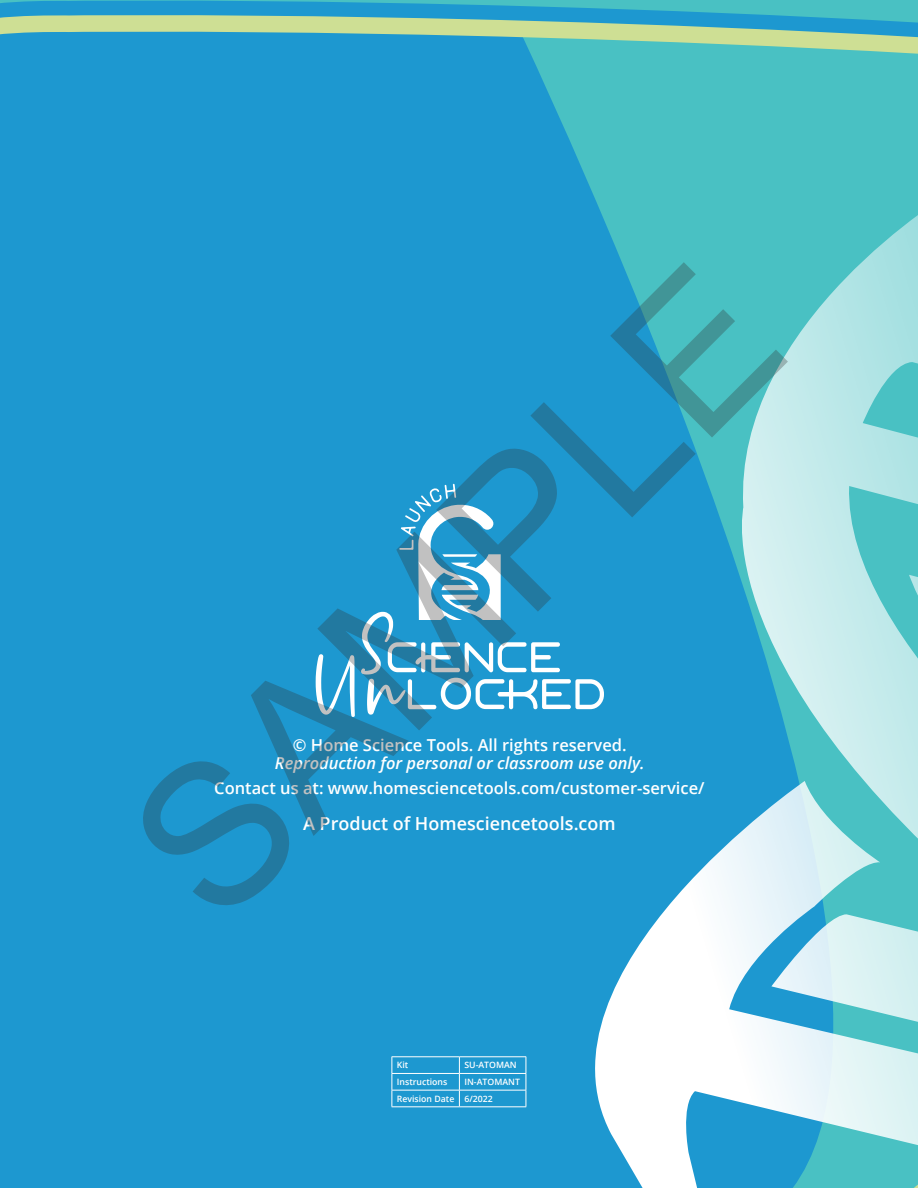
<style>
.page{position:relative;width:918px;height:1188px;background:#fff}
.page>*{position:absolute;margin:0;border:0;box-sizing:border-box;transform-origin:0 0}
.t1{font:201px "Arial";color:rgb(48 48 48/.3)}
.t2{font:600 18px "Open Sans";color:#fff}
.t3{font:600 16.5px "Open Sans";color:#fff}
.t4{font:italic 600 16.5px "Open Sans";color:#fff}
.t5{font:600 8.7px/16.6px "Open Sans";color:#fff}
</style>
<div class="page">
<div style="left:0;top:0;width:916px;height:1188px;background:#1d98d0"></div>
<svg style="left:556px;top:109px;width:326px;height:1079px"></svg>
<svg style="left:882px;top:109px;width:36px;height:1079px;background:#89d6d8"></svg>
<div style="left:548px;top:93px;width:370px;height:16px;background:#49c1c3"></div>
<div style="left:542px;top:78px;width:376px;height:15px;background:#49c1c3"></div>
<svg style="left:0;top:0;width:918px;height:78px"></svg>
<svg style="left:316px;top:654px;width:39px;height:63px"></svg>
<svg style="left:361px;top:484px;width:243px;height:231px"></svg>
<hr style="left:392px;top:1056px;width:67px;height:1px;background:#fff">
<hr style="left:459px;top:1056px;width:67px;height:1px;background:#fff">
<svg style="left:392px;top:1057px;width:135px;height:50px"></svg>
<hr style="left:392px;top:1107px;width:67px;height:1px;background:#fff">
<hr style="left:459px;top:1107px;width:67px;height:1px;background:#fff">
<h1 class="t1" style="left:76px;top:788px;width:817px;rotate:-45deg">SAMPLE</h1>
<p class="t3" style="left:293px;top:734px;width:335px">© Home Science Tools. All rights reserved.</p>
<p class="t4" style="left:275px;top:752px;width:371px">Reproduction for personal or classroom use only.</p>
<p class="t3" style="left:214px;top:776px;width:492px">Contact us at: www.homesciencetools.com/customer-service/</p>
<p class="t2" style="left:303px;top:811px;width:314px">A Product of Homesciencetools.com</p>
<p class="t5" style="left:397px;top:1057px;width:13px">Kit</p>
<p class="t5" style="left:464px;top:1057px;width:54px">SU-ATOMAN</p>
<p class="t5" style="left:397px;top:1073px;width:52px">Instructions</p>
<p class="t5" style="left:397px;top:1073px;width:125px;text-indent:68px">IN-ATOMANT<br>Revision Date 6/2022</p>
</div>
